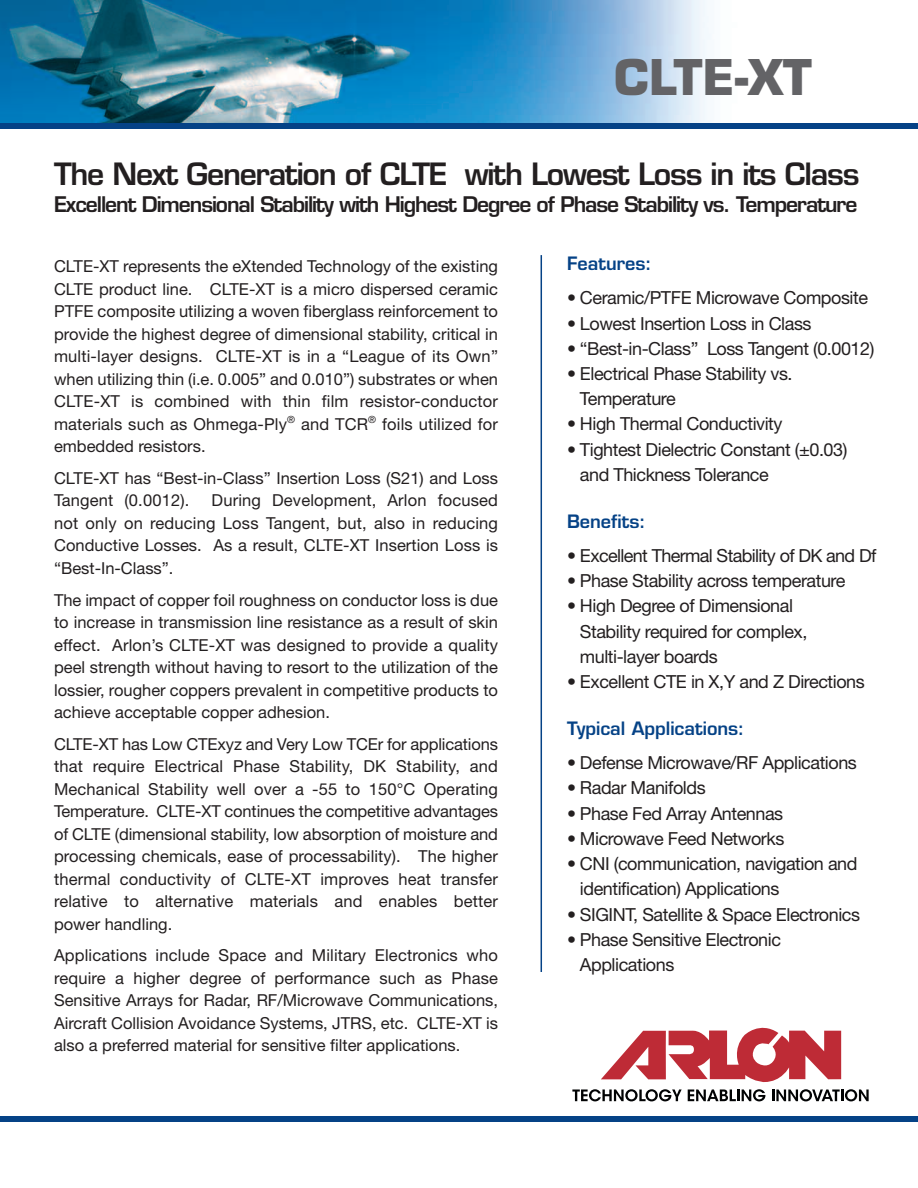
<style>
.page{position:relative;width:918px;height:1188px;background:#fff}
.page>*{position:absolute;margin:0;border:0;box-sizing:border-box;transform-origin:0 0}
.t1{font:700 48px "Eurostile";color:#636366}
.t2{font:600 30px "Eurostile";letter-spacing:-.04em;color:#231f20}
.t3{font:600 21px "Eurostile";letter-spacing:-.05em;color:#231f20}
.t4{font:18px/25.2px "Helvetica Neue";letter-spacing:-.025em;color:#231f20}
.t5{font:600 18px "Eurostile";color:#054286}
.t6{font:16.5px/22.5px "Helvetica Neue";color:#231f20;text-align:justify}
</style>
<div class="page">
<img style="left:0;top:0;width:763px;height:124px">
<div style="left:0;top:124px;width:918px;height:5px;background:#054286"></div>
<svg style="left:601px;top:1028px;width:240px;height:54px"></svg>
<svg style="left:572px;top:1089px;width:110px;height:12px"></svg>
<svg style="left:688px;top:1089px;width:77px;height:12px"></svg>
<svg style="left:772px;top:1089px;width:97px;height:12px"></svg>
<hr style="left:541px;top:255px;width:1px;height:717px;background:#054286">
<div style="left:0;top:1116px;width:918px;height:5px;background:#054286"></div>
<h1 class="t1" style="left:614px;top:59px;width:199px">CLTE-XT</h1>
<h2 class="t2" style="left:54px;top:162px;width:807px">The Next Generation of CLTE with Lowest Loss in its Class</h2>
<p class="t3" style="left:54px;top:196px;width:805px">Excellent Dimensional Stability with Highest Degree of Phase Stability vs. Temperature</p>
<p class="t6" style="left:54px;top:255px;width:446px">CLTE-XT represents the eXtended Technology of the existing CLTE product line. CLTE-XT is a micro dispersed ceramic PTFE composite utilizing a woven fiberglass reinforcement to provide the highest degree of dimensional stability, critical in multi-layer designs. CLTE-XT is in a “League of its Own” when utilizing thin (i.e. 0.005” and 0.010”) substrates or when CLTE-XT is combined with thin film resistor-conductor materials such as Ohmega-Ply<sup>®</sup> and TCR<sup>®</sup> foils utilized for embedded resistors.</p>
<p class="t6" style="left:54px;top:467px;width:446px">CLTE-XT has “Best-in-Class” Insertion Loss (S21) and Loss<br>Tangent (0.0012).</p>
<p class="t6" style="left:54px;top:489px;width:445px;text-indent:158px">During Development, Arlon focused not only on reducing Loss Tangent, but, also in reducing Conductive Losses. As a result, CLTE-XT Insertion Loss is “Best-In-Class”.</p>
<p class="t6" style="left:54px;top:588px;width:446px">The impact of copper foil roughness on conductor loss is due to increase in transmission line resistance as a result of skin effect. Arlon’s CLTE-XT was designed to provide a quality peel strength without having to resort to the utilization of the lossier, rougher coppers prevalent in competitive products to achieve acceptable copper adhesion.</p>
<p class="t6" style="left:54px;top:732px;width:446px">CLTE-XT has Low CTExyz and Very Low TCEr for applications that require Electrical Phase Stability, DK Stability, and Mechanical Stability well over a -55 to 150°C Operating Temperature. CLTE-XT continues the competitive advantages of CLTE (dimensional stability, low absorption of moisture and processing chemicals, ease of processability). The higher thermal conductivity of CLTE-XT improves heat transfer relative to alternative materials and enables better power handling.</p>
<p class="t6" style="left:54px;top:944px;width:446px">Applications include Space and Military Electronics who require a higher degree of performance such as Phase Sensitive Arrays for Radar, RF/Microwave Communications, Aircraft Collision Avoidance Systems, JTRS, etc. CLTE-XT is also a preferred material for sensitive filter applications.</p>
<p class="t5" style="left:567px;top:256px;width:86px">Features:</p>
<p class="t4" style="left:567px;top:285px;width:302px">• Ceramic/PTFE Microwave Composite</p>
<p class="t4" style="left:567px;top:310px;width:246px">• Lowest Insertion Loss in Class</p>
<p class="t4" style="left:567px;top:336px;width:309px">• “Best-in-Class” Loss Tangent (0.0012)</p>
<p class="t4" style="left:580px;top:361px;width:214px;text-indent:-13px">• Electrical Phase Stability vs.<br>Temperature</p>
<p class="t4" style="left:567px;top:411px;width:217px">• High Thermal Conductivity</p>
<p class="t4" style="left:580px;top:436px;width:269px;text-indent:-13px">• Tightest Dielectric Constant (±0.03) and Thickness Tolerance</p>
<p class="t5" style="left:567px;top:514px;width:80px">Benefits:</p>
<p class="t4" style="left:567px;top:543px;width:311px">• Excellent Thermal Stability of DK and Df</p>
<p class="t4" style="left:567px;top:568px;width:280px">• Phase Stability across temperature</p>
<p class="t4" style="left:580px;top:593px;width:229px;text-indent:-13px">• High Degree of Dimensional<br>Stability required for complex, multi-layer boards</p>
<p class="t4" style="left:567px;top:669px;width:299px">• Excellent CTE in X,Y and Z Directions</p>
<p class="t5" style="left:567px;top:721px;width:179px">Typical Applications:</p>
<p class="t4" style="left:567px;top:750px;width:291px">• Defense Microwave/RF Applications</p>
<p class="t4" style="left:567px;top:775px;width:140px">• Radar Manifolds</p>
<p class="t4" style="left:567px;top:800px;width:218px">• Phase Fed Array Antennas</p>
<p class="t4" style="left:567px;top:826px;width:219px">• Microwave Feed Networks</p>
<p class="t4" style="left:580px;top:851px;width:279px;text-indent:-13px">• CNI (communication, navigation and identification) Applications</p>
<p class="t4" style="left:567px;top:901px;width:295px">• SIGINT, Satellite &amp; Space Electronics</p>
<p class="t4" style="left:580px;top:926px;width:203px;text-indent:-13px">• Phase Sensitive Electronic<br>Applications</p>
</div>
